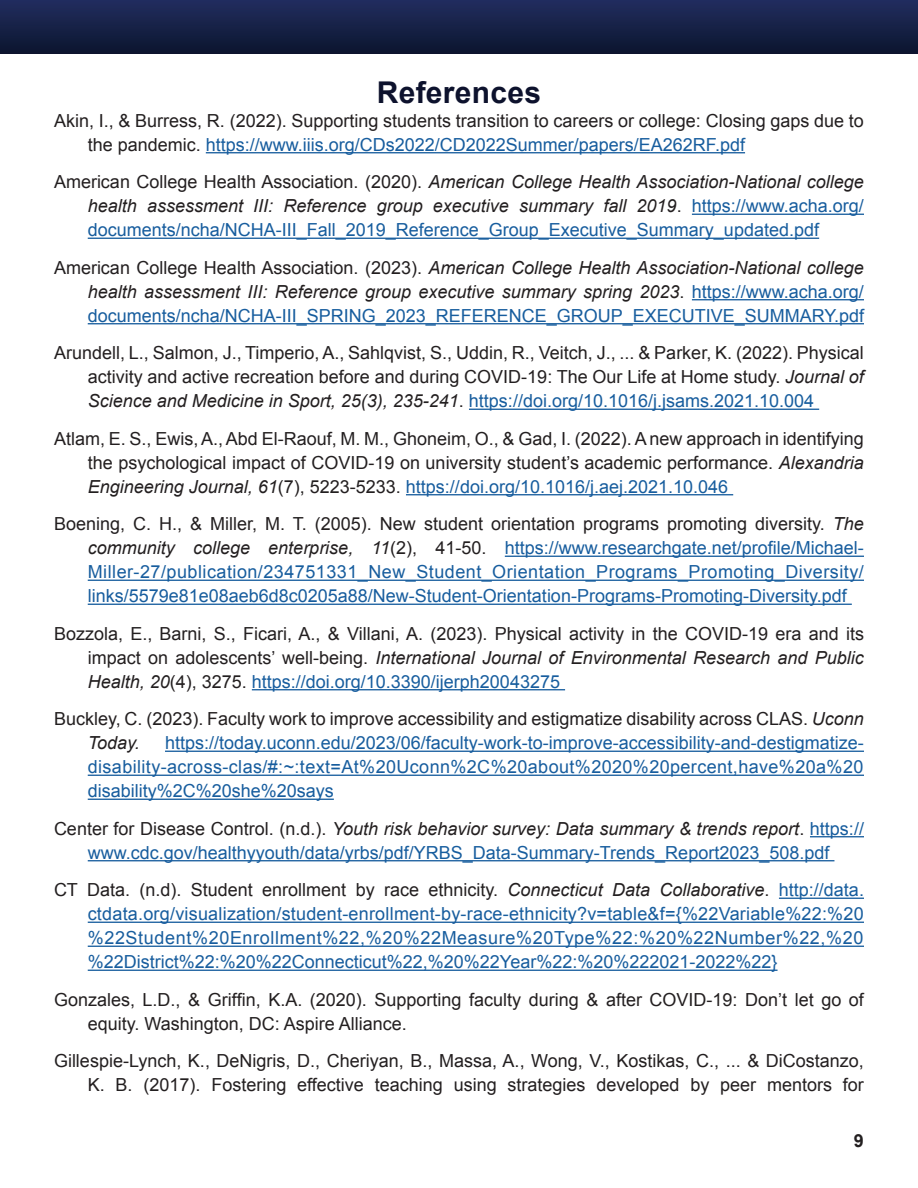
<style>
.page{position:relative;width:918px;height:1188px;background:#fff}
.page>*{position:absolute;margin:0;border:0;box-sizing:border-box;transform-origin:0 0}
.t1{font:700 30px "Arial";letter-spacing:.01em;color:#0d122d}
.t2{font:18px/24px "Arial";color:#231f20}
.t3{font:18px/24px "Arial";color:#175d9e;text-align:justify}
.t4{font:italic 18px/24px "Arial";color:#231f20;text-align:justify}
.t5{font:700 18px "Arial";color:#231f20}
.s1{color:#175d9e}
.s2{font-style:normal}
.s3{font-style:normal;color:#175d9e}
.s4{font-style:italic}
.s5{color:#231f20}
.s6{font-style:italic;color:#231f20}
</style>
<div class="page">
<div style="left:0;top:0;width:918px;height:54px;background:linear-gradient(to bottom,#212d5f,#0c152f)"></div>
<hr style="left:206px;top:152px;width:539px;height:1px;background:#175d9e">
<hr style="left:692px;top:214px;width:172px;height:1px;background:#175d9e">
<hr style="left:88px;top:238px;width:731px;height:1px;background:#175d9e">
<hr style="left:692px;top:299px;width:172px;height:1px;background:#175d9e">
<hr style="left:88px;top:323px;width:776px;height:1px;background:#175d9e">
<hr style="left:469px;top:409px;width:350px;height:1px;background:#175d9e">
<hr style="left:406px;top:494px;width:327px;height:1px;background:#175d9e">
<hr style="left:505px;top:556px;width:359px;height:1px;background:#175d9e">
<hr style="left:88px;top:580px;width:776px;height:1px;background:#175d9e">
<hr style="left:88px;top:604px;width:764px;height:1px;background:#175d9e">
<hr style="left:252px;top:689px;width:313px;height:1px;background:#175d9e">
<hr style="left:165px;top:751px;width:699px;height:1px;background:#175d9e">
<hr style="left:88px;top:775px;width:776px;height:1px;background:#175d9e">
<hr style="left:88px;top:799px;width:246px;height:1px;background:#175d9e">
<hr style="left:810px;top:836px;width:54px;height:1px;background:#175d9e">
<hr style="left:88px;top:860px;width:746px;height:1px;background:#175d9e">
<hr style="left:779px;top:898px;width:85px;height:1px;background:#175d9e">
<hr style="left:88px;top:922px;width:776px;height:1px;background:#175d9e">
<hr style="left:88px;top:946px;width:776px;height:1px;background:#175d9e">
<hr style="left:88px;top:970px;width:690px;height:1px;background:#175d9e">
<h4 class="t1" style="left:377px;top:73px;width:166px">References</h4>
<p class="t2" style="left:88px;top:109px;width:778px;text-indent:-34px">Akin, I., &amp; Burress, R. (2022). Supporting students transition to careers or college: Closing gaps due to the pandemic. <span class="s1">https://www.iiis.org/CDs2022/CD2022Summer/papers/EA262RF.pdf</span></p>
<p class="t4" style="left:88px;top:170px;width:778px;text-indent:-34px"><span class="s2">American College Health Association. (2020).</span> American College Health Association-National college health assessment III: Reference group executive summary fall 2019<span class="s2">.</span> <span class="s3">https://www.acha.org/ documents/ncha/NCHA-III_Fall_2019_Reference_Group_Executive_Summary_updated.pdf</span></p>
<p class="t4" style="left:88px;top:256px;width:778px;text-indent:-34px"><span class="s2">American College Health Association. (2023).</span> American College Health Association-National college health assessment III: Reference group executive summary spring 2023<span class="s2">.</span> <span class="s3">https://www.acha.org/ documents/ncha/NCHA-III_SPRING_2023_REFERENCE_GROUP_EXECUTIVE_SUMMARY.pdf</span></p>
<p class="t2" style="left:88px;top:341px;width:778px;text-align:justify;text-indent:-34px">Arundell, L., Salmon, J., Timperio, A., Sahlqvist, S., Uddin, R., Veitch, J., ... &amp; Parker, K. (2022). Physical activity and active recreation before and during COVID-19: The Our Life at Home study. <span class="s4">Journal of Science and Medicine in Sport, 25(3), 235-241</span>. <span class="s1">https://doi.org/10.1016/j.jsams.2021.10.004</span></p>
<p class="t2" style="left:88px;top:427px;width:778px;text-align:justify;text-indent:-34px">Atlam, E. S., Ewis, A., Abd El-Raouf, M. M., Ghoneim, O., &amp; Gad, I. (2022). A new approach in identifying the psychological impact of COVID-19 on university student’s academic performance. <span class="s4">Alexandria Engineering Journal, 61</span>(7), 5223-5233. <span class="s1">https://doi.org/10.1016/j.aej.2021.10.046</span></p>
<p class="t3" style="left:88px;top:512px;width:778px;text-indent:-34px"><span class="s5">Boening, C. H., &amp; Miller, M. T. (2005). New student orientation programs promoting diversity.</span> <span class="s6">The community college enterprise, 11</span><span class="s5">(2), 41-50.</span> https://www.researchgate.net/profile/Michael-Miller-27/publication/234751331_New_Student_Orientation_Programs_Promoting_Diversity/ links/5579e81e08aeb6d8c0205a88/New-Student-Orientation-Programs-Promoting-Diversity.pdf</p>
<p class="t2" style="left:88px;top:622px;width:778px;text-align:justify;text-indent:-34px">Bozzola, E., Barni, S., Ficari, A., &amp; Villani, A. (2023). Physical activity in the COVID-19 era and its impact on adolescents’ well-being. <span class="s4">International Journal of Environmental Research and Public Health, 20</span>(4), 3275. <span class="s1">https://doi.org/10.3390/ijerph20043275</span></p>
<p class="t2" style="left:88px;top:707px;width:778px;text-indent:-34px">Buckley, C. (2023). Faculty work to improve accessibility and estigmatize disability across CLAS. <span class="s4">Uconn<br>Today.</span></p>
<p class="t3" style="left:88px;top:731px;width:778px;text-indent:77px">https://today.uconn.edu/2023/06/faculty-work-to-improve-accessibility-and-destigmatize&shy;disability-across-clas/#:~:text=At%20Uconn%2C%20about%2020%20percent,have%20a%20 disability%2C%20she%20says</p>
<p class="t3" style="left:54px;top:817px;width:812px;text-align:center"><span class="s5">Center for Disease Control. (n.d.).</span> <span class="s6">Youth risk behavior survey: Data summary &amp; trends report</span><span class="s5">.</span> https:// www.cdc.gov/healthyyouth/data/yrbs/pdf/YRBS_Data-Summary-Trends_Report2023_508.pdf</p>
<p class="t3" style="left:88px;top:878px;width:778px;text-indent:-34px"><span class="s5">CT Data. (n.d). Student enrollment by race ethnicity.</span> <span class="s6">Connecticut Data Collaborative</span><span class="s5">.</span> http://data. ctdata.org/visualization/student-enrollment-by-race-ethnicity?v=table&amp;f={%22Variable%22:%20 %22Student%20Enrollment%22,%20%22Measure%20Type%22:%20%22Number%22,%20 %22District%22:%20%22Connecticut%22,%20%22Year%22:%20%222021-2022%22}</p>
<p class="t2" style="left:88px;top:988px;width:778px;text-indent:-34px">Gonzales, L.D., &amp; Griffin, K.A. (2020). Supporting faculty during &amp; after COVID-19: Don’t let go of equity. Washington, DC: Aspire Alliance.</p>
<p class="t2" style="left:54px;top:1049px;width:811px;text-align:right">Gillespie-Lynch, K., DeNigris, D., Cheriyan, B., Massa, A., Wong, V., Kostikas, C., ... &amp; DiCostanzo,<br>K. B. (2017). Fostering effective teaching using strategies developed by peer mentors for</p>
<p class="t5" style="left:854px;top:1129px;width:12px">9</p>
</div>
